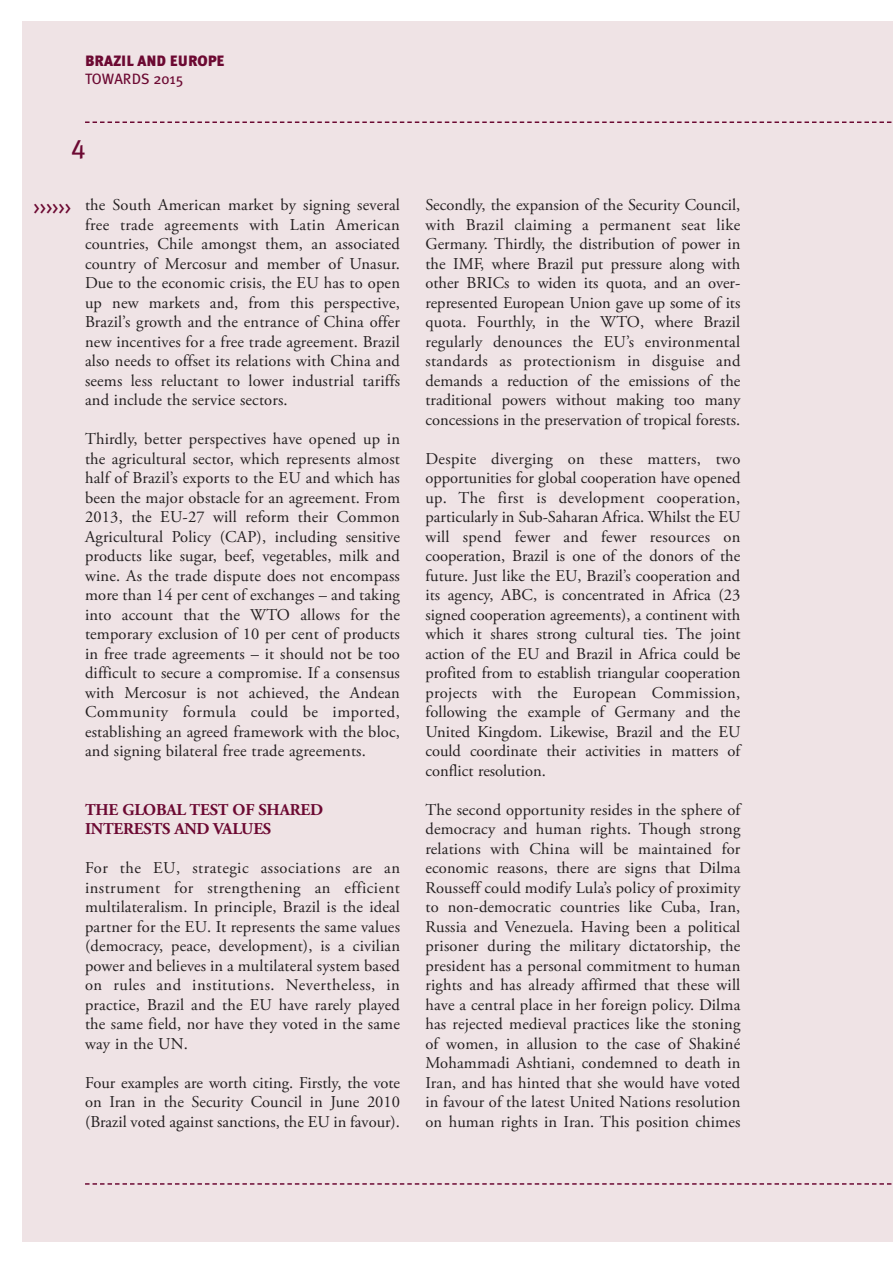
<style>
.page{position:relative;width:893px;height:1263px;background:#fff}
.page>*{position:absolute;margin:0;border:0;box-sizing:border-box;transform-origin:0 0}
.t1{font:27px "Meta Plus Book Caps";color:#6c0932}
.t2{font:18px "Meta Plus Book Caps";color:#6c0932}
.t3{font:16.5px/19.5px "Adobe Garamond Pro";letter-spacing:.01em;color:#231f20;text-align:justify}
.t4{font:700 16.5px/19.5px "Adobe Garamond Pro";letter-spacing:-.01em;color:#6c0932}
.t5{font:900 15px "Meta Plus";color:#6c0932}
.t6{font:15px "Meta Plus";color:#6c0932}
</style>
<div class="page">
<div style="left:22px;top:22px;width:871px;height:1220px;background:#efe3e5"></div>
<svg style="left:85px;top:121px;width:807px;height:2px"></svg>
<svg style="left:85px;top:1183px;width:807px;height:2px"></svg>
<p class="t5" style="left:85px;top:52px;width:141px">BRAZIL AND EUROPE</p>
<p class="t6" style="left:85px;top:70px;width:100px">TOWARDS 2015</p>
<h1 class="t1" style="left:71px;top:133px;width:16px">4</h1>
<p class="t2" style="left:34px;top:197px;width:39px">&gt;&gt;&gt;&gt;&gt;&gt;</p>
<p class="t3" style="left:85px;top:196px;width:316px">the South American market by signing several free trade agreements with Latin American countries, Chile amongst them, an associated country of Mercosur and member of Unasur.<br>Due to the economic crisis, the EU has to open up new markets and, from this perspective, Brazil’s growth and the entrance of China offer new incentives for a free trade agreement. Brazil also needs to offset its relations with China and seems less reluctant to lower industrial tariffs and include the service sectors.</p>
<p class="t3" style="left:85px;top:430px;width:316px">Thirdly, better perspectives have opened up in the agricultural sector, which represents almost half of Brazil’s exports to the EU and which has been the major obstacle for an agreement. From 2013, the EU-27 will reform their Common Agricultural Policy (CAP), including sensitive products like sugar, beef, vegetables, milk and wine. As the trade dispute does not encompass more than 14 per cent of exchanges – and taking into account that the WTO allows for the temporary exclusion of 10 per cent of products in free trade agreements – it should not be too difficult to secure a compromise. If a consensus with Mercosur is not achieved, the Andean Community formula could be imported, establishing an agreed framework with the bloc, and signing bilateral free trade agreements.</p>
<p class="t4" style="left:85px;top:800px;width:240px">THE GLOBAL TEST OF SHARED<br>INTERESTS AND VALUES</p>
<p class="t3" style="left:85px;top:859px;width:316px">For the EU, strategic associations are an instrument for strengthening an efficient multilateralism. In principle, Brazil is the ideal partner for the EU. It represents the same values (democracy, peace, development), is a civilian power and believes in a multilateral system based on rules and institutions. Nevertheless, in practice, Brazil and the EU have rarely played the same field, nor have they voted in the same way in the UN.</p>
<p class="t3" style="left:85px;top:1073px;width:316px">Four examples are worth citing. Firstly, the vote on Iran in the Security Council in June 2010 (Brazil voted against sanctions, the EU in favour).</p>
<p class="t3" style="left:425px;top:196px;width:316px">Secondly, the expansion of the Security Council, with Brazil claiming a permanent seat like Germany. Thirdly, the distribution of power in the IMF, where Brazil put pressure along with other BRICs to widen its quota, and an over&shy;represented European Union gave up some of its quota. Fourthly, in the WTO, where Brazil regularly denounces the EU’s environmental standards as protectionism in disguise and demands a reduction of the emissions of the traditional powers without making too many concessions in the preservation of tropical forests.</p>
<p class="t3" style="left:425px;top:449px;width:316px">Despite diverging on these matters, two opportunities for global cooperation have opened up. The first is development cooperation, particularly in Sub-Saharan Africa. Whilst the EU will spend fewer and fewer resources on cooperation, Brazil is one of the donors of the future. Just like the EU, Brazil’s cooperation and its agency, ABC, is concentrated in Africa (23 signed cooperation agreements), a continent with which it shares strong cultural ties. The joint action of the EU and Brazil in Africa could be profited from to establish triangular cooperation projects with the European Commission, following the example of Germany and the United Kingdom. Likewise, Brazil and the EU could coordinate their activities in matters of conflict resolution.</p>
<p class="t3" style="left:425px;top:800px;width:316px">The second opportunity resides in the sphere of democracy and human rights. Though strong relations with China will be maintained for economic reasons, there are signs that Dilma Rousseff could modify Lula’s policy of proximity to non-democratic countries like Cuba, Iran, Russia and Venezuela. Having been a political prisoner during the military dictatorship, the president has a personal commitment to human rights and has already affirmed that these will have a central place in her foreign policy. Dilma has rejected medieval practices like the stoning of women, in allusion to the case of Shakiné Mohammadi Ashtiani, condemned to death in Iran, and has hinted that she would have voted in favour of the latest United Nations resolution on human rights in Iran. This position chimes</p>
</div>
